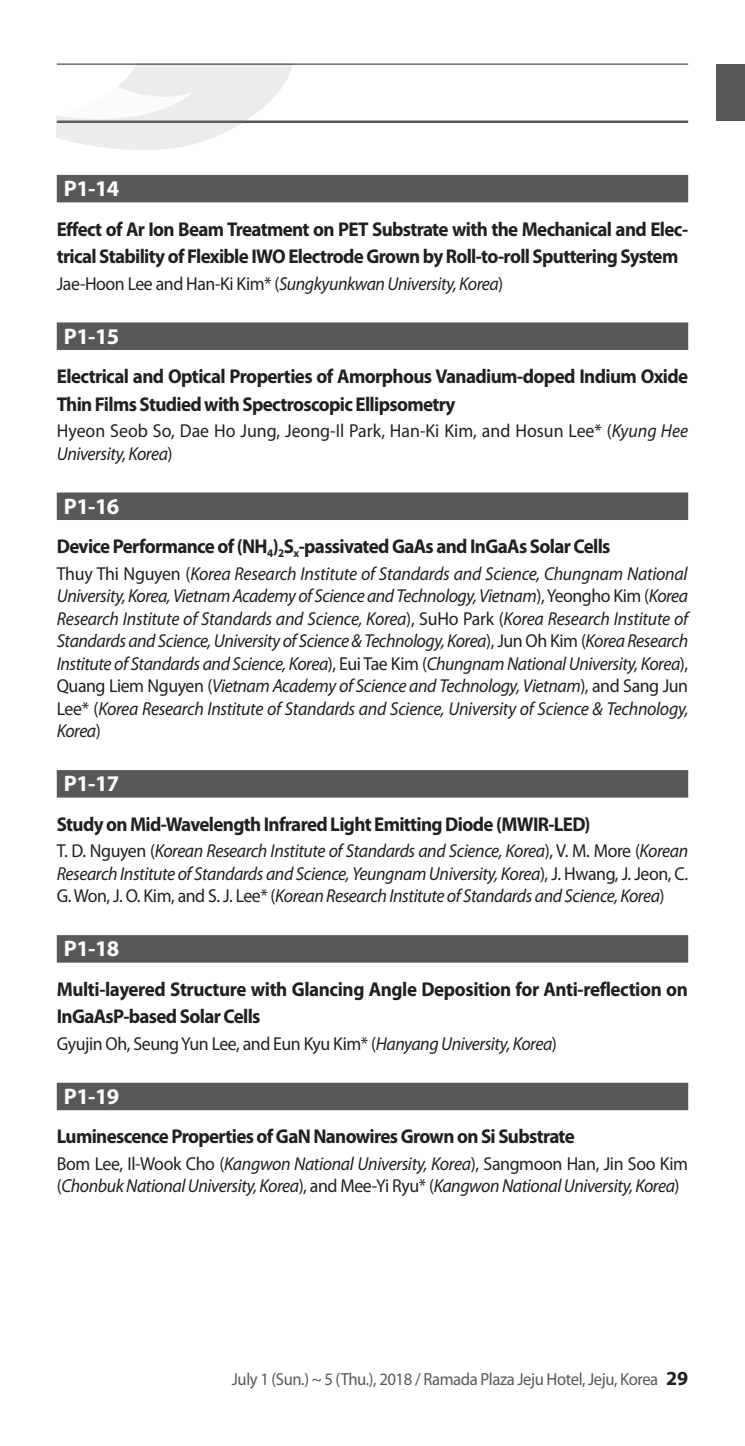
<style>
.page{position:relative;width:745px;height:1446px;background:#fff}
.page>*{position:absolute;margin:0;border:0;box-sizing:border-box;transform-origin:0 0}
.세션번호-시간{font:700 22.5px "Myriad Pro";letter-spacing:-.025em;color:#fff}
.제목{font:700 20px/27.5px "Myriad Pro";letter-spacing:-.035em;color:#231f20;scale:.95 1}
.이름{font:italic 18.75px/22.5px "Myriad Pro";letter-spacing:-.025em;color:#231f20;text-align:justify;scale:.95 1}
.이름-2{font:18.75px/22.5px "Myriad Pro";color:#231f20;scale:.95 1}
.이름-3{font:18.75px "Myriad Pro";letter-spacing:-.025em;color:#231f20;scale:.95 1}
.t1{font:17.5px "Myriad Pro";letter-spacing:-.025em;color:#57585a;scale:.95 1}
.s1{font-style:normal}
.s2{font-style:italic}
.s3{font-weight:700;font-size:20px;color:#231f20}
</style>
<div class="page">
<div style="left:716px;top:64px;width:28px;height:56px;background:#57585a"></div>
<hr style="left:57px;top:120px;width:630px;height:3px;background:#57585a">
<svg style="left:57px;top:65px;width:256px;height:85px"></svg>
<hr style="left:57px;top:64px;width:630px;height:1px;background:#231f20">
<div style="left:57px;top:175px;width:630px;height:27px;background:#57585a"></div>
<div style="left:57px;top:322px;width:630px;height:28px;background:#57585a"></div>
<div style="left:57px;top:492px;width:630px;height:28px;background:#57585a"></div>
<div style="left:57px;top:770px;width:630px;height:27px;background:#57585a"></div>
<div style="left:57px;top:935px;width:630px;height:27px;background:#57585a"></div>
<div style="left:57px;top:1082px;width:630px;height:28px;background:#57585a"></div>
<p class="세션번호-시간" style="left:64px;top:174px;width:57px">P1-14</p>
<p class="제목" style="left:57px;top:214px;width:665px">Effect of Ar Ion Beam Treatment on PET Substrate with the Mechanical and Elec&shy;trical Stability of Flexible IWO Electrode Grown by Roll-to-roll Sputtering System</p>
<p class="이름" style="left:57px;top:272px;width:471px"><span class="s1">Jae-Hoon Lee and Han-Ki Kim* (</span>Sungkyunkwan University, Korea<span class="s1">)</span></p>
<p class="세션번호-시간" style="left:64px;top:321px;width:57px">P1-15</p>
<p class="제목" style="left:57px;top:362px;width:666px">Electrical and Optical Properties of Amorphous Vanadium-doped Indium Oxide<br>Thin Films Studied with Spectroscopic Ellipsometry</p>
<p class="이름-2" style="left:57px;top:419px;width:665px">Hyeon Seob So, Dae Ho Jung, Jeong-Il Park, Han-Ki Kim, and Hosun Lee* (<span class="s2">Kyung Hee<br>University, Korea</span>)</p>
<p class="세션번호-시간" style="left:64px;top:491px;width:57px">P1-16</p>
<p class="제목" style="left:57px;top:532px;width:584px">Device Performance of (NH<sub>4</sub>)<sub>2</sub>S<sub>x</sub>-passivated GaAs and InGaAs Solar Cells</p>
<p class="이름" style="left:57px;top:562px;width:666px"><span class="s1">Thuy Thi Nguyen (</span>Korea Research Institute of Standards and Science, Chungnam National University, Korea, Vietnam Academy of Science and Technology, Vietnam<span class="s1">), Yeongho Kim (</span>Korea Research Institute of Standards and Science, Korea<span class="s1">), SuHo Park (</span>Korea Research Institute of Standards and Science, University of Science &amp; Technology, Korea<span class="s1">), Jun Oh Kim (</span>Korea Research Institute of Standards and Science, Korea<span class="s1">), Eui Tae Kim (</span>Chungnam National University, Korea<span class="s1">), Quang Liem Nguyen (</span>Vietnam Academy of Science and Technology, Vietnam<span class="s1">), and Sang Jun Lee* (</span>Korea Research Institute of Standards and Science, University of Science &amp; Technology, Korea<span class="s1">)</span></p>
<p class="세션번호-시간" style="left:64px;top:769px;width:57px">P1-17</p>
<p class="제목" style="left:57px;top:809px;width:563px">Study on Mid-Wavelength Infrared Light Emitting Diode (MWIR-LED)</p>
<p class="이름" style="left:57px;top:839px;width:665px"><span class="s1">T. D. Nguyen (</span>Korean Research Institute of Standards and Science, Korea<span class="s1">), V. M. More (</span>Korean Research Institute of Standards and Science, Yeungnam University, Korea<span class="s1">), J. Hwang, J. Jeon, C.<br>G. Won, J. O. Kim, and S. J. Lee* (</span>Korean Research Institute of Standards and Science, Korea<span class="s1">)</span></p>
<p class="세션번호-시간" style="left:64px;top:934px;width:57px">P1-18</p>
<p class="제목" style="left:57px;top:975px;width:665px">Multi-layered Structure with Glancing Angle Deposition for Anti-reflection on<br>InGaAsP-based Solar Cells</p>
<p class="이름-3" style="left:57px;top:1032px;width:527px">Gyujin Oh, Seung Yun Lee, and Eun Kyu Kim* (<span class="s2">Hanyang University, Korea</span>)</p>
<p class="세션번호-시간" style="left:64px;top:1081px;width:57px">P1-19</p>
<p class="제목" style="left:57px;top:1122px;width:546px">Luminescence Properties of GaN Nanowires Grown on Si Substrate</p>
<p class="이름" style="left:57px;top:1152px;width:665px"><span class="s1">Bom Lee, Il-Wook Cho (</span>Kangwon National University, Korea<span class="s1">), Sangmoon Han, Jin Soo Kim (</span>Chonbuk National University, Korea<span class="s1">), and Mee-Yi Ryu* (</span>Kangwon National University, Korea<span class="s1">)</span></p>
<p class="t1" style="left:232px;top:1368px;width:481px">July 1 (Sun.) ~ 5 (Thu.), 2018 / Ramada Plaza Jeju Hotel, Jeju, Korea <span class="s3">29</span></p>
</div>
